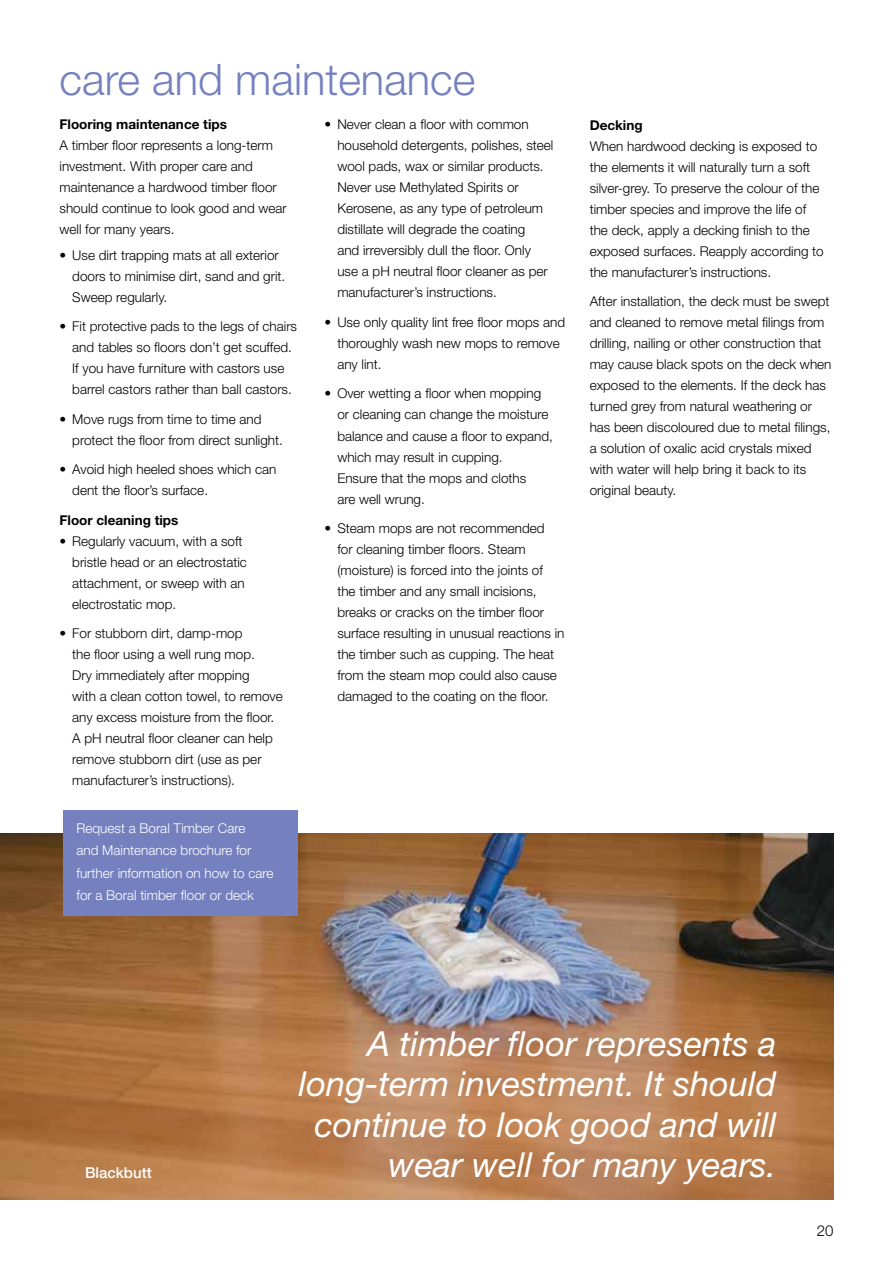
<style>
.page{position:relative;width:893px;height:1263px;background:#fff}
.page>*{position:absolute;margin:0;border:0;box-sizing:border-box;transform-origin:0 0}
.t1{font:300 43.5px "Helvetica Neue LT Std";color:#7581bf}
.t2{font:italic 34.5px/40.5px "Helvetica Neue LT Std";color:#fff;text-align:right}
.t3{font:500 15px "Helvetica Neue LT Std";color:#fff}
.t4{font:300 15px "Helvetica Neue LT Std";color:#000}
.t5{font:300 13.5px/21px "Helvetica Neue LT Std";color:#000}
.t6{font:300 13.5px/22.5px "Helvetica Neue LT Std";color:#fff}
.t7{font:700 13.5px "Helvetica Neue LT Std";color:#000}
</style>
<div class="page">
<img style="left:0;top:833px;width:833px;height:366px">
<div style="left:64px;top:810px;width:234px;height:105px;background:#7581bf"></div>
<h1 class="t1" style="left:60px;top:53px;width:417px">care and maintenance</h1>
<p class="t7" style="left:60px;top:116px;width:169px">Flooring maintenance tips</p>
<p class="t5" style="left:60px;top:135px;width:229px">A timber floor represents a long-term investment. With proper care and maintenance a hardwood timber floor should continue to look good and wear well for many years.</p>
<p class="t5" style="left:72px;top:244px;width:215px;text-indent:-13px">• Use dirt trapping mats at all exterior doors to minimise dirt, sand and grit.<br>Sweep regularly.</p>
<p class="t5" style="left:60px;top:315px;width:239px;text-align:center">• Fit protective pads to the legs of chairs and tables so floors don’t get scuffed.<br>If you have furniture with castors use barrel castors rather than ball castors.</p>
<p class="t5" style="left:72px;top:408px;width:212px;text-indent:-13px">• Move rugs from time to time and protect the floor from direct sunlight.</p>
<p class="t5" style="left:72px;top:459px;width:206px;text-indent:-13px">• Avoid high heeled shoes which can dent the floor’s surface.</p>
<p class="t7" style="left:60px;top:511px;width:120px">Floor cleaning tips</p>
<p class="t5" style="left:72px;top:530px;width:176px;text-indent:-13px">• Regularly vacuum, with a soft bristle head or an electrostatic attachment, or sweep with an electrostatic mop.</p>
<p class="t5" style="left:72px;top:623px;width:212px;text-indent:-13px">• For stubborn dirt, damp-mop<br>the floor using a well rung mop.<br>Dry immediately after mopping<br>with a clean cotton towel, to remove any excess moisture from the floor.<br>A pH neutral floor cleaner can help remove stubborn dirt (use as per manufacturer’s instructions).</p>
<p class="t5" style="left:337px;top:114px;width:218px;text-indent:-13px">• Never clean a floor with common household detergents, polishes, steel wool pads, wax or similar products.<br>Never use Methylated Spirits or Kerosene, as any type of petroleum distillate will degrade the coating<br>and irreversibly dull the floor. Only use a pH neutral floor cleaner as per manufacturer’s instructions.</p>
<p class="t5" style="left:337px;top:311px;width:229px;text-indent:-13px">• Use only quality lint free floor mops and thoroughly wash new mops to remove any lint.</p>
<p class="t5" style="left:337px;top:383px;width:217px;text-indent:-13px">• Over wetting a floor when mopping or cleaning can change the moisture balance and cause a floor to expand, which may result in cupping.<br>Ensure that the mops and cloths<br>are well wrung.</p>
<p class="t5" style="left:337px;top:517px;width:229px;text-indent:-13px">• Steam mops are not recommended<br>for cleaning timber floors. Steam (moisture) is forced into the joints of the timber and any small incisions, breaks or cracks on the timber floor surface resulting in unusual reactions in the timber such as cupping. The heat from the steam mop could also cause damaged to the coating on the floor.</p>
<p class="t6" style="left:77px;top:816px;width:198px">Request a Boral Timber Care<br>and Maintenance brochure for further information on how to care for a Boral timber floor or deck</p>
<p class="t7" style="left:590px;top:116px;width:54px">Decking</p>
<p class="t5" style="left:590px;top:135px;width:236px">When hardwood decking is exposed to the elements it will naturally turn a soft silver-grey. To preserve the colour of the timber species and improve the life of the deck, apply a decking finish to the exposed surfaces. Reapply according to the manufacturer’s instructions.</p>
<p class="t5" style="left:590px;top:290px;width:243px">After installation, the deck must be swept and cleaned to remove metal filings from drilling, nailing or other construction that may cause black spots on the deck when exposed to the elements. If the deck has turned grey from natural weathering or has been discoloured due to metal filings, a solution of oxalic acid crystals mixed with water will help bring it back to its original beauty.</p>
<p class="t3" style="left:85px;top:1164px;width:68px">Blackbutt</p>
<h2 class="t2" style="left:299px;top:1023px;width:479px">A timber floor represents a long-term investment. It should continue to look good and will wear well for many years.</h2>
<p class="t4" style="left:817px;top:1222px;width:18px">20</p>
</div>
